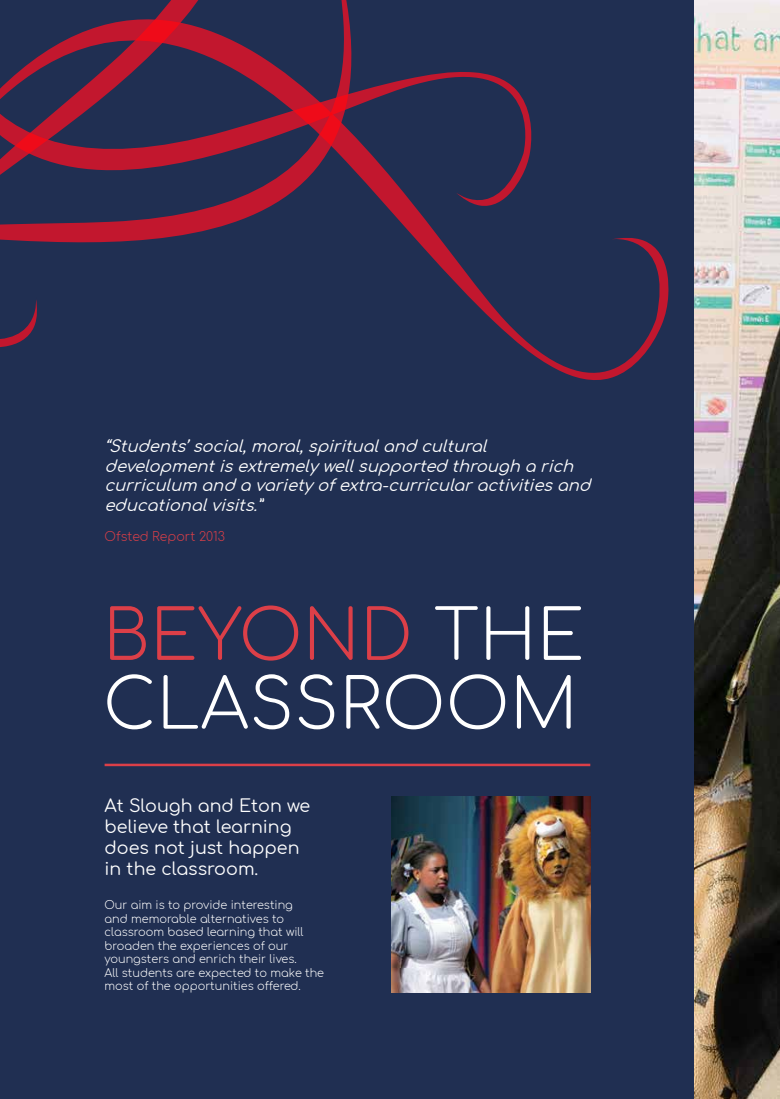
<style>
.page{position:relative;width:780px;height:1099px;background:#fff}
.page>*{position:absolute;margin:0;border:0;box-sizing:border-box;transform-origin:0 0}
.t1{font:300 68.75px/68.8px "Comfortaa";letter-spacing:.01em;color:#fff}
.t2{font:17.5px/21px "Comfortaa";color:#fff}
.t3{font:italic 16.25px/19.5px "Comfortaa";color:#fff}
.t4{font:300 12.5px "Comfortaa";color:#dc3f48}
.t5{font:300 11.25px/13.5px "Comfortaa";color:#fff}
.s1{color:#dc3f48}
</style>
<div class="page">
<div style="left:0;top:0;width:694px;height:1098px;background:#202f52"></div>
<img style="left:694px;top:0;width:86px;height:1098px">
<img style="left:391px;top:796px;width:199px;height:196px">
<hr style="left:105px;top:763px;width:485px;height:3px;background:#dc3f48">
<div style="left:0;top:0;width:674px;height:422px;background:#202f52"></div>
<svg style="left:0;top:0;width:427px;height:397px;background:#3d2a4b"></svg>
<h3 class="t3" style="left:105px;top:434px;width:494px">“Students’social,moral,spiritualandcultural developmentisextremelywellsupportedthrougharich curriculum andavarietyofextra-curricularactivitiesand educationalvisits.”</h3>
<p class="t4" style="left:105px;top:524px;width:122px">Ofsted Report 2013</p>
<h1 class="t1" style="left:103px;top:590px;width:476px"><span class="s1">Beyond</span> the class room</h1>
<h2 class="t2" style="left:105px;top:792px;width:207px">At Slough and Eton we believe that learning does not just happen in the classroom.</h2>
<p class="t5" style="left:105px;top:896px;width:221px">Our aim is to provide interesting<br>and memorable alternatives to classroom based learning that will broaden the experiences of our youngsters and enrich their lives.<br>All students are expected to make the most of the opportunities offered.</p>
</div>
